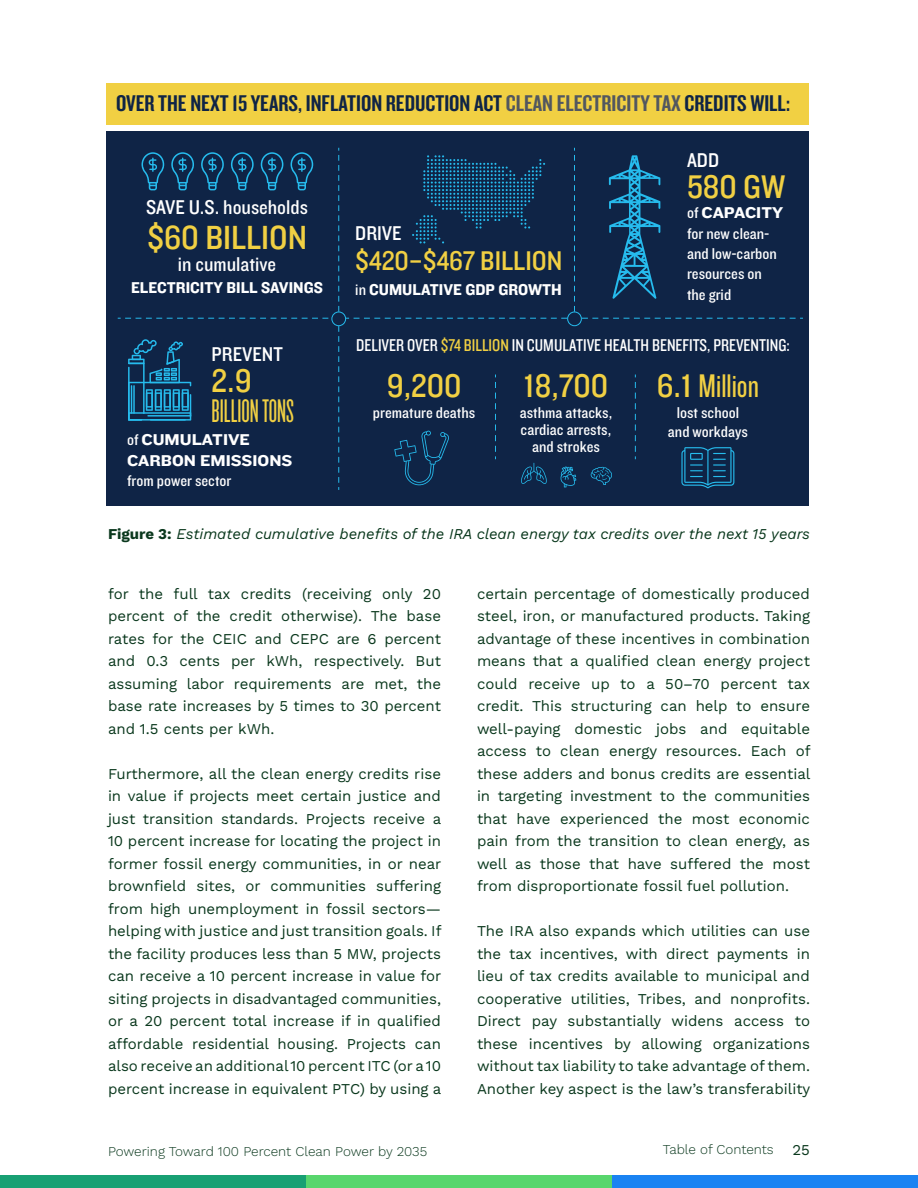
<style>
.page{position:relative;width:918px;height:1188px;background:#fff}
.page>*{position:absolute;margin:0;border:0;box-sizing:border-box;transform-origin:0 0}
.t1{font:34.8px "Knockout 30 Junior Welterwt";color:#f1d043}
.t2{font:34.05px "Knockout 30 Junior Welterwt";color:#f1d043}
.t3{font:34.05px "Knockout 26 Junior Flywght";color:#f1d043}
.t4{font:34.05px "Knockout 28 Junior Feathrwt";color:#f1d043}
.t5{font:28.05px "Knockout 30 Junior Welterwt";color:#f1d043}
.t6{font:23.7px "Knockout 48 Featherweight";color:#0f2446;scale:1.15 1}
.t7{font:20.7px "Knockout 30 Junior Welterwt";color:#fff}
.t8{font:17.7px "Knockout 29 Junior Ltweight";color:#fff}
.t9{font:16.2px/20.4px "Knockout 30 Junior Welterwt";color:#fff;text-align:center}
.t10{font:16.2px "Knockout 51 Middleweight";color:#fff}
.t11{font:16.2px/20.4px "Knockout 52 Cruiserweight";color:#fff}
.t12{font:15px/22.5px "Work Sans";color:#0a381d;text-align:justify}
.t13{font:italic 15px "Work Sans";color:#0a381d}
.t14{font:300 13.5px "Work Sans";color:#0a381d}
.s1{color:#525760}
.s2{font-family:"Knockout 30 Junior Welterwt"}
.s3{color:#f1d043}
.s4{font-weight:700;font-style:normal}
.s5{font-weight:400;font-size:15px}
</style>
<div class="page">
<div style="left:106px;top:131px;width:703px;height:375px;background:#0f2446"></div>
<div style="left:106px;top:83px;width:703px;height:42px;background:#f1d043"></div>
<svg style="left:118px;top:148px;width:685px;height:342px"></svg>
<div style="left:306px;top:1175px;width:306px;height:13px;background:#58d66d"></div>
<div style="left:612px;top:1175px;width:306px;height:13px;background:#1a83f2"></div>
<div style="left:0;top:1175px;width:306px;height:13px;background:#18a073"></div>
<h3 class="t6" style="left:116px;top:89px;width:588px">OVER THE NEXT 15 YEARS, INFLATION REDUCTION ACT <span class="s1">CLEAN ELECTRICITY TAX</span> CREDITS WILL:</h3>
<h3 class="t7" style="left:146px;top:193px;width:163px">SAVE U.S. households</h3>
<h1 class="t1" style="left:147px;top:214px;width:161px">$60 BILLION</h1>
<h3 class="t7" style="left:178px;top:250px;width:100px">in cumulative</h3>
<p class="t10" style="left:131px;top:277px;width:193px">ELECTRICITY BILL SAVINGS</p>
<h3 class="t7" style="left:212px;top:340px;width:73px">PREVENT</h3>
<h2 class="t2" style="left:212px;top:357px;width:42px">2.9</h2>
<h2 class="t3" style="left:212px;top:392px;width:84px">BILLION TONS</h2>
<p class="t11" style="left:127px;top:429px;width:167px"><span class="s2">of</span> CUMULATIVE<br>CARBON EMISSIONS</p>
<p class="t9" style="left:127px;top:470px;width:106px">from power sector</p>
<h3 class="t7" style="left:355px;top:219px;width:48px">DRIVE</h3>
<h3 class="t5" style="left:355px;top:242px;width:209px">$420–$467 BILLION</h3>
<p class="t10" style="left:355px;top:279px;width:208px"><span class="s2">in</span> CUMULATIVE GDP GROWTH</p>
<h3 class="t7" style="left:687px;top:147px;width:34px">ADD</h3>
<h2 class="t2" style="left:687px;top:164px;width:100px">580 GW</h2>
<p class="t11" style="left:687px;top:202px;width:98px"><span class="s2">of</span> CAPACITY</p>
<p class="t9" style="left:687px;top:222px;width:91px;text-align:left">for new clean&shy;and low-carbon resources on the grid</p>
<p class="t8" style="left:356px;top:334px;width:435px">DELIVER OVER <span class="s3">$74 BILLION</span> IN CUMULATIVE HEALTH BENEFITS, PREVENTING:</p>
<h2 class="t2" style="left:387px;top:363px;width:76px">9,200</h2>
<p class="t9" style="left:373px;top:401px;width:104px">premature deaths</p>
<h2 class="t2" style="left:524px;top:363px;width:86px">18,700</h2>
<p class="t9" style="left:520px;top:403px;width:94px;line-height:17.4px">asthma attacks, cardiac arrests, and strokes</p>
<h2 class="t4" style="left:657px;top:365px;width:104px"><span class="s2">6.1</span> Million</h2>
<p class="t9" style="left:668px;top:402px;width:82px;line-height:18.9px">lost school and workdays</p>
<p class="t13" style="left:108px;top:522px;width:703px"><span class="s4">Figure 3:</span> Estimated cumulative benefits of the IRA clean energy tax credits over the next 15 years</p>
<p class="t12" style="left:108px;top:582px;width:335px">for the full tax credits (receiving only 20 percent of the credit otherwise). The base rates for the CEIC and CEPC are 6 percent and 0.3 cents per kWh, respectively. But assuming labor requirements are met, the base rate increases by 5 times to 30 percent and 1.5 cents per kWh.</p>
<p class="t12" style="left:108px;top:762px;width:335px">Furthermore, all the clean energy credits rise in value if projects meet certain justice and just transition standards. Projects receive a 10 percent increase for locating the project in former fossil energy communities, in or near brownfield sites, or communities suffering from high unemployment in fossil sectors— helping with justice and just transition goals. If the facility produces less than 5 MW, projects can receive a 10 percent increase in value for siting projects in disadvantaged communities, or a 20 percent total increase if in qualified affordable residential housing. Projects can also receive an additional 10 percent ITC (or a 10 percent increase in equivalent PTC) by using a</p>
<p class="t12" style="left:477px;top:582px;width:335px">certain percentage of domestically produced steel, iron, or manufactured products. Taking advantage of these incentives in combination means that a qualified clean energy project could receive up to a 50–70 percent tax credit. This structuring can help to ensure well-paying domestic jobs and equitable access to clean energy resources. Each of these adders and bonus credits are essential in targeting investment to the communities that have experienced the most economic pain from the transition to clean energy, as well as those that have suffered the most from disproportionate fossil fuel pollution.</p>
<p class="t12" style="left:477px;top:919px;width:335px">The IRA also expands which utilities can use the tax incentives, with direct payments in lieu of tax credits available to municipal and cooperative utilities, Tribes, and nonprofits.<br>Direct pay substantially widens access to these incentives by allowing organizations without tax liability to take advantage of them.<br>Another key aspect is the law’s transferability</p>
<p class="t14" style="left:108px;top:1141px;width:321px">Powering Toward 100 Percent Clean Power by 2035</p>
<p class="t14" style="left:663px;top:1139px;width:149px">Table of Contents <span class="s5">25</span></p>
</div>
